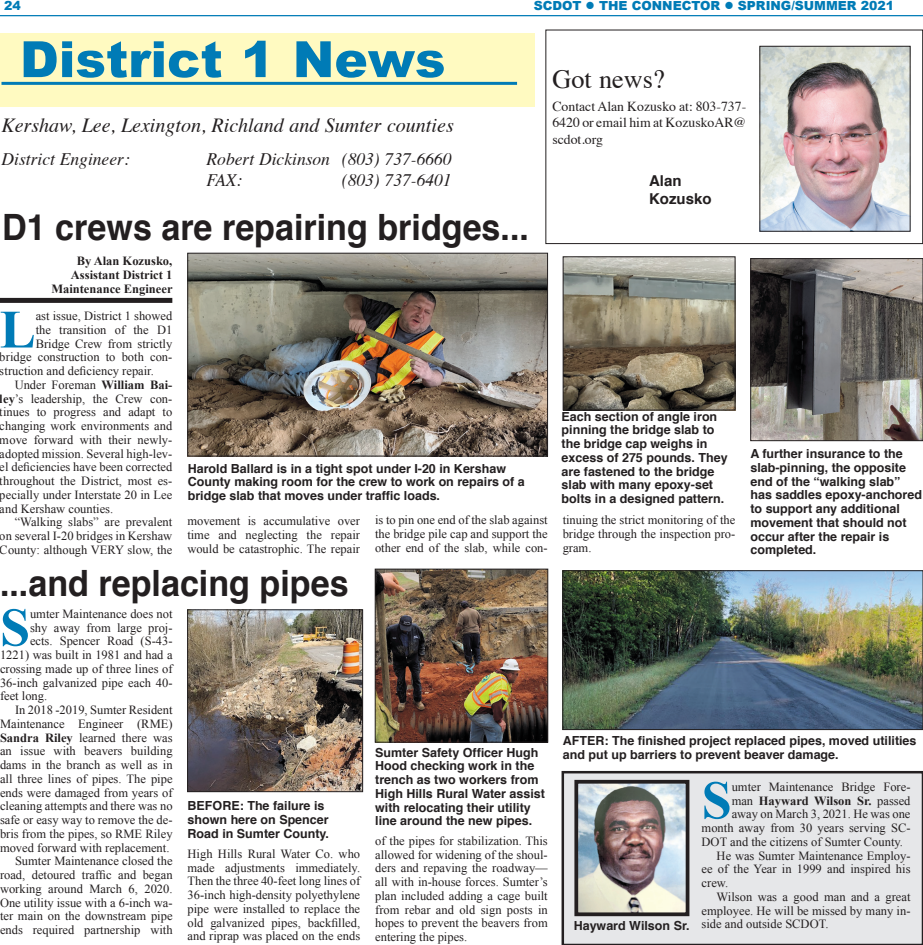
<style>
.page{position:relative;width:923px;height:945px;background:#fff}
.page>*{position:absolute;margin:0;border:0;box-sizing:border-box;transform-origin:0 0}
.t1{font:700 54px "Times New Roman";color:#007bb6}
.t2{font:900 50px "Arial";color:#007bb6}
.t3{font:700 36.25px "Helvetica";color:#231f20;scale:.94 1}
.t4{font:26.25px "Times";color:#231f20}
.t5{font:italic 20px "Times";color:#231f20}
.t6{font:italic 17.5px/21.1px "Times";color:#231f20}
.t7{font:700 15px/18.1px "Helvetica";color:#231f20}
.t8{font:13.75px/16.6px "Times";color:#231f20;text-align:justify}
.t9{font:12.5px/13.8px "Times New Roman";color:#231f20;text-align:justify}
.t10{font:700 12.5px/13.8px "Helvetica";color:#231f20}
.t11{font:700 12.5px/13.8px "Times New Roman";color:#231f20;text-align:right}
.t12{font:900 12.5px "Arial";color:#007bb6}
.s1{font-weight:700}
.s2{font-weight:400}
</style>
<div class="page">
<div style="left:561px;top:771px;width:361px;height:174px;background:#e6e7e9"></div>
<hr style="left:0;top:15px;width:922px;height:1px;background:#007bb6">
<div style="left:0;top:34px;width:534px;height:73px;background:#fffac1"></div>
<hr style="left:1px;top:82px;width:516px;height:3px;background:#007bb6">
<div style="left:0;top:298px;width:172px;height:5px;background:#231f20"></div>
<img style="left:189px;top:255px;width:356px;height:199px">
<div style="left:187px;top:253px;width:360px;height:203px;border:1px solid #231f20"></div>
<img style="left:564px;top:259px;width:169px;height:149px">
<div style="left:562px;top:257px;width:173px;height:153px;border:1px solid #231f20"></div>
<div style="left:545px;top:30px;width:377px;height:214px;border:1px solid #231f20"></div>
<img style="left:761px;top:48px;width:147px;height:182px">
<div style="left:759px;top:46px;width:151px;height:186px;border:1px solid #231f20"></div>
<img style="left:752px;top:260px;width:168px;height:179px">
<div style="left:750px;top:258px;width:172px;height:183px;border:1px solid #231f20"></div>
<img style="left:377px;top:571px;width:169px;height:169px">
<div style="left:375px;top:569px;width:173px;height:173px;border:1px solid #231f20"></div>
<img style="left:189px;top:612px;width:172px;height:178px">
<div style="left:187px;top:610px;width:176px;height:182px;border:1px solid #231f20"></div>
<img style="left:564px;top:572px;width:356px;height:156px">
<div style="left:562px;top:570px;width:360px;height:160px;border:1px solid #231f20"></div>
<img style="left:579px;top:785px;width:105px;height:126px">
<div style="left:574px;top:780px;width:115px;height:136px;border:4px solid #231f20"></div>
<p class="t12" style="left:4px;top:-4px;width:18px">24</p>
<p class="t12" style="left:533px;top:-4px;width:362px">SCDOT ● THE CONNECTOR ● SPRING/SUMMER 2021</p>
<h2 class="t2" style="left:20px;top:23px;width:427px">District 1 News</h2>
<h3 class="t4" style="left:552px;top:55px;width:114px">Got news?</h3>
<p class="t8" style="left:552px;top:97px;width:195px">Contact Alan Kozusko at: 803-737- 6420 or email him at KozuskoAR@ scdot.org</p>
<p class="t7" style="left:649px;top:171px;width:64px">Alan<br>Kozusko</p>
<h3 class="t5" style="left:1px;top:107px;width:454px">Kershaw, Lee, Lexington, Richland and Sumter counties</h3>
<h3 class="t6" style="left:1px;top:148px;width:130px">District Engineer:</h3>
<h3 class="t6" style="left:206px;top:148px;width:246px">Robert Dickinson (803) 737-6660<br>FAX:</h3>
<h3 class="t6" style="left:342px;top:169px;width:111px">(803) 737-6401</h3>
<h3 class="t3" style="left:2px;top:198px;width:562px">D1 crews are repairing bridges...</h3>
<p class="t11" style="left:51px;top:254px;width:123px">By Alan Kozusko,<br>Assistant District 1<br>Maintenance Engineer</p>
<h1 class="t1" style="left:0;top:292px;width:38px">L</h1>
<p class="t9" style="left:36px;top:309px;width:138px">ast issue, District 1 showed</p>
<p class="t9" style="left:36px;top:323px;width:138px">the transition of the D1</p>
<p class="t9" style="left:36px;top:336px;width:138px">Bridge Crew from strictly</p>
<p class="t9" style="left:0;top:350px;width:174px">bridge construction to both con-</p>
<p class="t9" style="left:0;top:364px;width:156px">struction and deficiency repair.</p>
<p class="t9" style="left:15px;top:378px;width:159px">Under Foreman <span class="s1">William Bai-</span></p>
<p class="t9" style="left:0;top:391px;width:174px"><span class="s1">ley</span>’s leadership, the Crew con-</p>
<p class="t9" style="left:0;top:405px;width:174px">tinues to progress and adapt to</p>
<p class="t9" style="left:0;top:419px;width:174px">changing work environments and</p>
<p class="t9" style="left:0;top:433px;width:174px">move forward with their newly-</p>
<p class="t9" style="left:0;top:446px;width:174px">adopted mission. Several high-lev-</p>
<p class="t9" style="left:0;top:460px;width:174px">el deficiencies have been corrected</p>
<p class="t9" style="left:0;top:474px;width:174px">throughout the District, most es-</p>
<p class="t9" style="left:0;top:488px;width:174px">pecially under Interstate 20 in Lee</p>
<p class="t9" style="left:0;top:501px;width:115px">and Kershaw counties.</p>
<p class="t9" style="left:15px;top:515px;width:159px">“Walking slabs” are prevalent</p>
<p class="t9" style="left:0;top:529px;width:174px">on several I-20 bridges in Kershaw</p>
<p class="t9" style="left:0;top:543px;width:174px">County: although VERY slow, the</p>
<p class="t10" style="left:188px;top:462px;width:338px">Harold Ballard is in a tight spot under I-20 in Kershaw<br>County making room for the crew to work on repairs of a bridge slab that moves under traffic loads.</p>
<p class="t10" style="left:561px;top:410px;width:168px">Each section of angle iron pinning the bridge slab to the bridge cap weighs in excess of 275 pounds. They are fastened to the bridge slab with many epoxy-set bolts in a designed pattern.</p>
<p class="t9" style="left:187px;top:514px;width:174px">movement is accumulative over time and neglecting the repair would be catastrophic. The repair</p>
<p class="t9" style="left:375px;top:513px;width:174px">is to pin one end of the slab against the bridge pile cap and support the other end of the slab, while con-</p>
<p class="t9" style="left:562px;top:513px;width:174px">tinuing the strict monitoring of the bridge through the inspection pro&shy;gram.</p>
<h3 class="t3" style="left:0;top:554px;width:372px">...and replacing pipes</h3>
<p class="t10" style="left:750px;top:447px;width:173px">A further insurance to the slab-pinning, the opposite end of the “walking slab” has saddles epoxy-anchored to support any additional movement that should not occur after the repair is completed.</p>
<h1 class="t1" style="left:0;top:590px;width:32px">S</h1>
<p class="t9" style="left:30px;top:607px;width:144px">umter Maintenance does not</p>
<p class="t9" style="left:30px;top:620px;width:144px">shy away from large proj-</p>
<p class="t9" style="left:30px;top:634px;width:144px">ects. Spencer Road (S-43-</p>
<p class="t9" style="left:0;top:648px;width:174px">1221) was built in 1981 and had a</p>
<p class="t9" style="left:0;top:662px;width:174px">crossing made up of three lines of</p>
<p class="t9" style="left:0;top:675px;width:174px">36-inch galvanized pipe each 40-</p>
<p class="t9" style="left:0;top:689px;width:49px">feet long.</p>
<p class="t9" style="left:15px;top:703px;width:159px">In 2018 -2019, Sumter Resident</p>
<p class="t9" style="left:0;top:717px;width:174px">Maintenance Engineer (RME)</p>
<p class="t9" style="left:0;top:730px;width:174px"><span class="s1">Sandra Riley</span> learned there was</p>
<p class="t9" style="left:0;top:744px;width:174px">an issue with beavers building</p>
<p class="t9" style="left:0;top:758px;width:174px">dams in the branch as well as in</p>
<p class="t9" style="left:0;top:772px;width:174px">all three lines of pipes. The pipe</p>
<p class="t9" style="left:0;top:785px;width:174px">ends were damaged from years of</p>
<p class="t9" style="left:0;top:799px;width:174px">cleaning attempts and there was no</p>
<p class="t9" style="left:0;top:813px;width:174px">safe or easy way to remove the de-</p>
<p class="t9" style="left:0;top:827px;width:174px">bris from the pipes, so RME Riley</p>
<p class="t9" style="left:0;top:840px;width:171px">moved forward with replacement.</p>
<p class="t9" style="left:15px;top:854px;width:159px">Sumter Maintenance closed the</p>
<p class="t9" style="left:0;top:868px;width:174px">road, detoured traffic and began</p>
<p class="t9" style="left:0;top:882px;width:174px">working around March 6, 2020.</p>
<p class="t9" style="left:0;top:895px;width:174px">One utility issue with a 6-inch wa-</p>
<p class="t9" style="left:0;top:909px;width:174px">ter main on the downstream pipe</p>
<p class="t9" style="left:0;top:923px;width:174px">ends required partnership with</p>
<p class="t10" style="left:188px;top:799px;width:143px">BEFORE: The failure is shown here on Spencer<br>Road in Sumter County.</p>
<p class="t9" style="left:188px;top:847px;width:174px">High Hills Rural Water Co. who made adjustments immediately.<br>Then the three 40-feet long lines of 36-inch high-density polyethylene pipe were installed to replace the old galvanized pipes, backfilled, and riprap was placed on the ends</p>
<p class="t10" style="left:375px;top:745px;width:171px">Sumter Safety Officer Hugh<br>Hood checking work in the trench as two workers from<br>High Hills Rural Water assist with relocating their utility line around the new pipes.</p>
<p class="t9" style="left:375px;top:834px;width:174px">of the pipes for stabilization. This allowed for widening of the shoul&shy;ders and repaving the roadway— all with in-house forces. Sumter’s plan included adding a cage built from rebar and old sign posts in hopes to prevent the beavers from entering the pipes.</p>
<p class="t10" style="left:562px;top:734px;width:355px">AFTER: The finished project replaced pipes, moved utilities and put up barriers to prevent beaver damage.</p>
<p class="t10" style="left:573px;top:919px;width:117px">Hayward Wilson Sr.</p>
<h1 class="t1" style="left:701px;top:763px;width:32px">S</h1>
<p class="t9" style="left:731px;top:780px;width:180px">umter Maintenance Bridge Fore-</p>
<p class="t11" style="left:731px;top:793px;width:180px"><span class="s2">man</span> Hayward Wilson Sr. <span class="s2">passed</span></p>
<p class="t9" style="left:731px;top:807px;width:180px">away on March 3, 2021. He was one</p>
<p class="t9" style="left:701px;top:821px;width:210px">month away from 30 years serving SC-</p>
<p class="t9" style="left:701px;top:835px;width:203px">DOT and the citizens of Sumter County.</p>
<p class="t9" style="left:716px;top:848px;width:195px">He was Sumter Maintenance Employ-</p>
<p class="t9" style="left:701px;top:862px;width:210px">ee of the Year in 1999 and inspired his</p>
<p class="t9" style="left:701px;top:876px;width:28px">crew.</p>
<p class="t9" style="left:716px;top:890px;width:195px">Wilson was a good man and a great</p>
<p class="t9" style="left:701px;top:903px;width:210px">employee. He will be missed by many in-</p>
<p class="t9" style="left:701px;top:917px;width:128px">side and outside SCDOT.</p>
</div>
